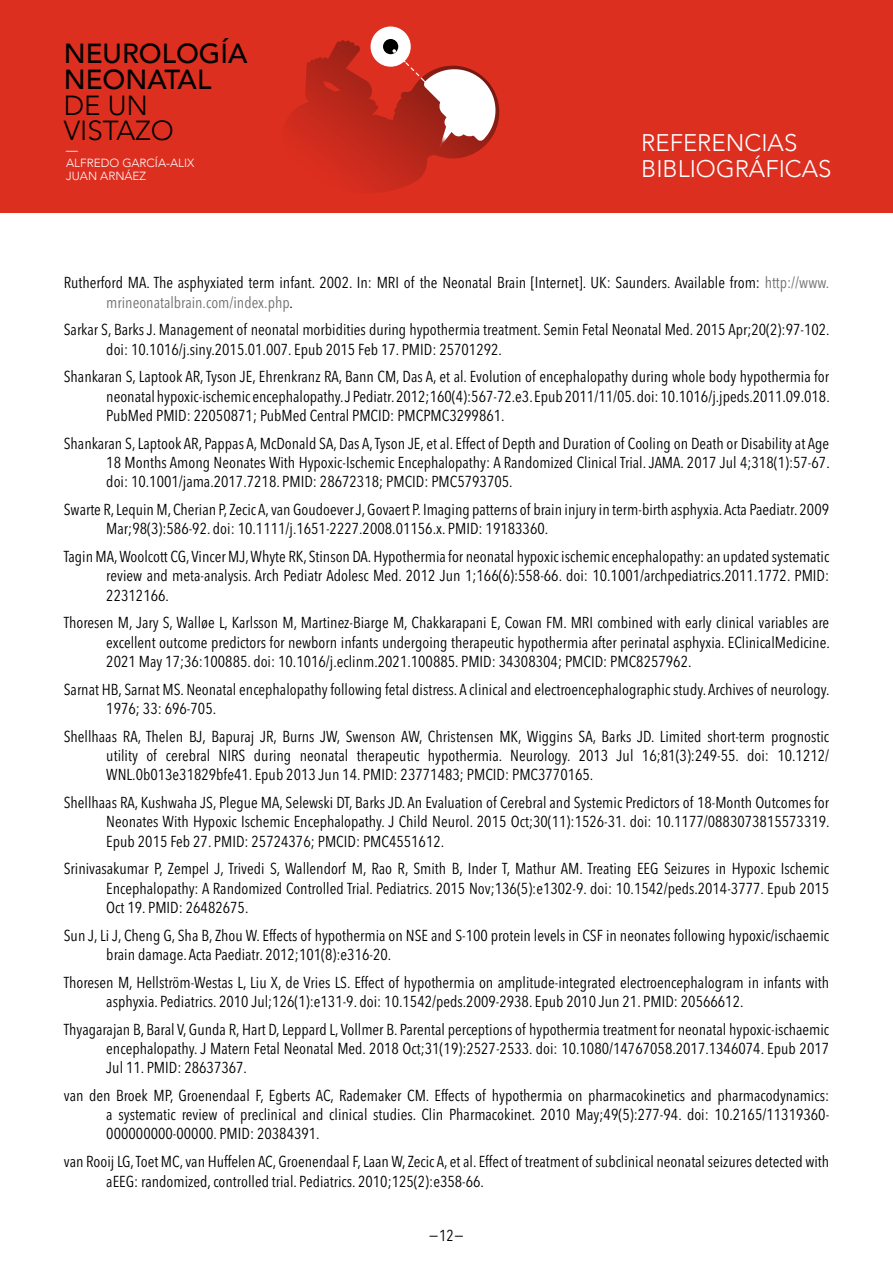
<style>
.page{position:relative;width:893px;height:1263px;background:#fff}
.page>*{position:absolute;margin:0;border:0;box-sizing:border-box;transform-origin:0 0}
.t1{font:500 27.6px/25.7px "Avenir";color:#000}
.t2{font:300 27.6px/25.7px "Avenir";color:#000}
.t3{font:300 24px/25.5px "Avenir";color:#fff}
.t4{font:condensed 15.75px/19.2px "Avenir Next LT Pro";color:#000;text-align:justify}
.t5{font:300 11.85px/13px "Avenir";color:#fff}
.s1{color:#706f6f}
</style>
<div class="page">
<div style="left:0;top:0;width:893px;height:213px;background:#dd2f20"></div>
<div style="left:371px;top:27px;width:40px;height:40px;background:#fff;border-radius:50%"></div>
<svg style="left:286px;top:40px;width:213px;height:153px"></svg>
<h1 class="t1" style="left:64px;top:39px;width:185px">NEUROLOGÍA<br>NEONATAL</h1>
<h1 class="t2" style="left:64px;top:92px;width:111px">DE UN<br>VISTAZO</h1>
<p class="t5" style="left:66px;top:143px;width:130px">—<br>ALFREDO GARCÍA-ALIX<br>JUAN ARNÁEZ</p>
<h2 class="t3" style="left:641px;top:130px;width:192px">REFERENCIAS<br>BIBLIOGRÁFICAS</h2>
<p class="t4" style="left:106px;top:273px;width:724px;text-indent:-43px">Rutherford MA. The asphyxiated term infant. 2002. In: MRI of the Neonatal Brain [Internet]. UK: Saunders. Available from: <span class="s1">http://www. mrineonatalbrain.com/index.php</span>.</p>
<p class="t4" style="left:106px;top:320px;width:725px;text-indent:-43px">Sarkar S, Barks J. Management of neonatal morbidities during hypothermia treatment. Semin Fetal Neonatal Med. 2015 Apr;20(2):97-102. doi: 10.1016/j.siny.2015.01.007. Epub 2015 Feb 17. PMID: 25701292.</p>
<p class="t4" style="left:106px;top:367px;width:725px;text-indent:-43px">Shankaran S, Laptook AR, Tyson JE, Ehrenkranz RA, Bann CM, Das A, et al. Evolution of encephalopathy during whole body hypothermia for neonatal hypoxic-ischemic encephalopathy. J Pediatr. 2012;160(4):567-72.e3. Epub 2011/11/05. doi: 10.1016/j.jpeds.2011.09.018.<br>PubMed PMID: 22050871; PubMed Central PMCID: PMCPMC3299861.</p>
<p class="t4" style="left:106px;top:433px;width:725px;text-indent:-43px">Shankaran S, Laptook AR, Pappas A, McDonald SA, Das A, Tyson JE, et al. Effect of Depth and Duration of Cooling on Death or Disability at Age 18 Months Among Neonates With Hypoxic-Ischemic Encephalopathy: A Randomized Clinical Trial. JAMA. 2017 Jul 4;318(1):57-67. doi: 10.1001/jama.2017.7218. PMID: 28672318; PMCID: PMC5793705.</p>
<p class="t4" style="left:106px;top:500px;width:724px;text-indent:-43px">Swarte R, Lequin M, Cherian P, Zecic A, van Goudoever J, Govaert P. Imaging patterns of brain injury in term-birth asphyxia. Acta Paediatr. 2009<br>Mar;98(3):586-92. doi: 10.1111/j.1651-2227.2008.01156.x. PMID: 19183360.</p>
<p class="t4" style="left:106px;top:547px;width:724px;text-indent:-43px">Tagin MA, Woolcott CG, Vincer MJ, Whyte RK, Stinson DA. Hypothermia for neonatal hypoxic ischemic encephalopathy: an updated systematic review and meta-analysis. Arch Pediatr Adolesc Med. 2012 Jun 1;166(6):558-66. doi: 10.1001/archpediatrics.2011.1772. PMID:<br>22312166.</p>
<p class="t4" style="left:106px;top:613px;width:725px;text-indent:-43px">Thoresen M, Jary S, Walløe L, Karlsson M, Martinez-Biarge M, Chakkarapani E, Cowan FM. MRI combined with early clinical variables are excellent outcome predictors for newborn infants undergoing therapeutic hypothermia after perinatal asphyxia. EClinicalMedicine.<br>2021 May 17;36:100885. doi: 10.1016/j.eclinm.2021.100885. PMID: 34308304; PMCID: PMC8257962.</p>
<p class="t4" style="left:106px;top:679px;width:725px;text-indent:-43px">Sarnat HB, Sarnat MS. Neonatal encephalopathy following fetal distress. A clinical and electroencephalographic study. Archives of neurology.<br>1976; 33: 696-705.</p>
<p class="t4" style="left:106px;top:726px;width:724px;text-indent:-43px">Shellhaas RA, Thelen BJ, Bapuraj JR, Burns JW, Swenson AW, Christensen MK, Wiggins SA, Barks JD. Limited short-term prognostic utility of cerebral NIRS during neonatal therapeutic hypothermia. Neurology. 2013 Jul 16;81(3):249-55. doi: 10.1212/ WNL.0b013e31829bfe41. Epub 2013 Jun 14. PMID: 23771483; PMCID: PMC3770165.</p>
<p class="t4" style="left:106px;top:793px;width:725px;text-indent:-43px">Shellhaas RA, Kushwaha JS, Plegue MA, Selewski DT, Barks JD. An Evaluation of Cerebral and Systemic Predictors of 18-Month Outcomes for Neonates With Hypoxic Ischemic Encephalopathy. J Child Neurol. 2015 Oct;30(11):1526-31. doi: 10.1177/0883073815573319.<br>Epub 2015 Feb 27. PMID: 25724376; PMCID: PMC4551612.</p>
<p class="t4" style="left:106px;top:859px;width:724px;text-indent:-43px">Srinivasakumar P, Zempel J, Trivedi S, Wallendorf M, Rao R, Smith B, Inder T, Mathur AM. Treating EEG Seizures in Hypoxic Ischemic Encephalopathy: A Randomized Controlled Trial. Pediatrics. 2015 Nov;136(5):e1302-9. doi: 10.1542/peds.2014-3777. Epub 2015<br>Oct 19. PMID: 26482675.</p>
<p class="t4" style="left:106px;top:925px;width:724px;text-indent:-43px">Sun J, Li J, Cheng G, Sha B, Zhou W. Effects of hypothermia on NSE and S-100 protein levels in CSF in neonates following hypoxic/ischaemic brain damage. Acta Paediatr. 2012;101(8):e316-20.</p>
<p class="t4" style="left:106px;top:972px;width:724px;text-indent:-43px">Thoresen M, Hellström-Westas L, Liu X, de Vries LS. Effect of hypothermia on amplitude-integrated electroencephalogram in infants with asphyxia. Pediatrics. 2010 Jul;126(1):e131-9. doi: 10.1542/peds.2009-2938. Epub 2010 Jun 21. PMID: 20566612.</p>
<p class="t4" style="left:106px;top:1019px;width:724px;text-indent:-43px">Thyagarajan B, Baral V, Gunda R, Hart D, Leppard L, Vollmer B. Parental perceptions of hypothermia treatment for neonatal hypoxic-ischaemic encephalopathy. J Matern Fetal Neonatal Med. 2018 Oct;31(19):2527-2533. doi: 10.1080/14767058.2017.1346074. Epub 2017<br>Jul 11. PMID: 28637367.</p>
<p class="t4" style="left:106px;top:1086px;width:724px;text-indent:-43px">van den Broek MP, Groenendaal F, Egberts AC, Rademaker CM. Effects of hypothermia on pharmacokinetics and pharmacodynamics: a systematic review of preclinical and clinical studies. Clin Pharmacokinet. 2010 May;49(5):277-94. doi: 10.2165/11319360- 000000000-00000. PMID: 20384391.</p>
<p class="t4" style="left:106px;top:1152px;width:724px;text-indent:-43px">van Rooij LG, Toet MC, van Huffelen AC, Groenendaal F, Laan W, Zecic A, et al. Effect of treatment of subclinical neonatal seizures detected with aEEG: randomized, controlled trial. Pediatrics. 2010;125(2):e358-66.</p>
<p class="t4" style="left:429px;top:1226px;width:37px">−12−</p>
</div>
